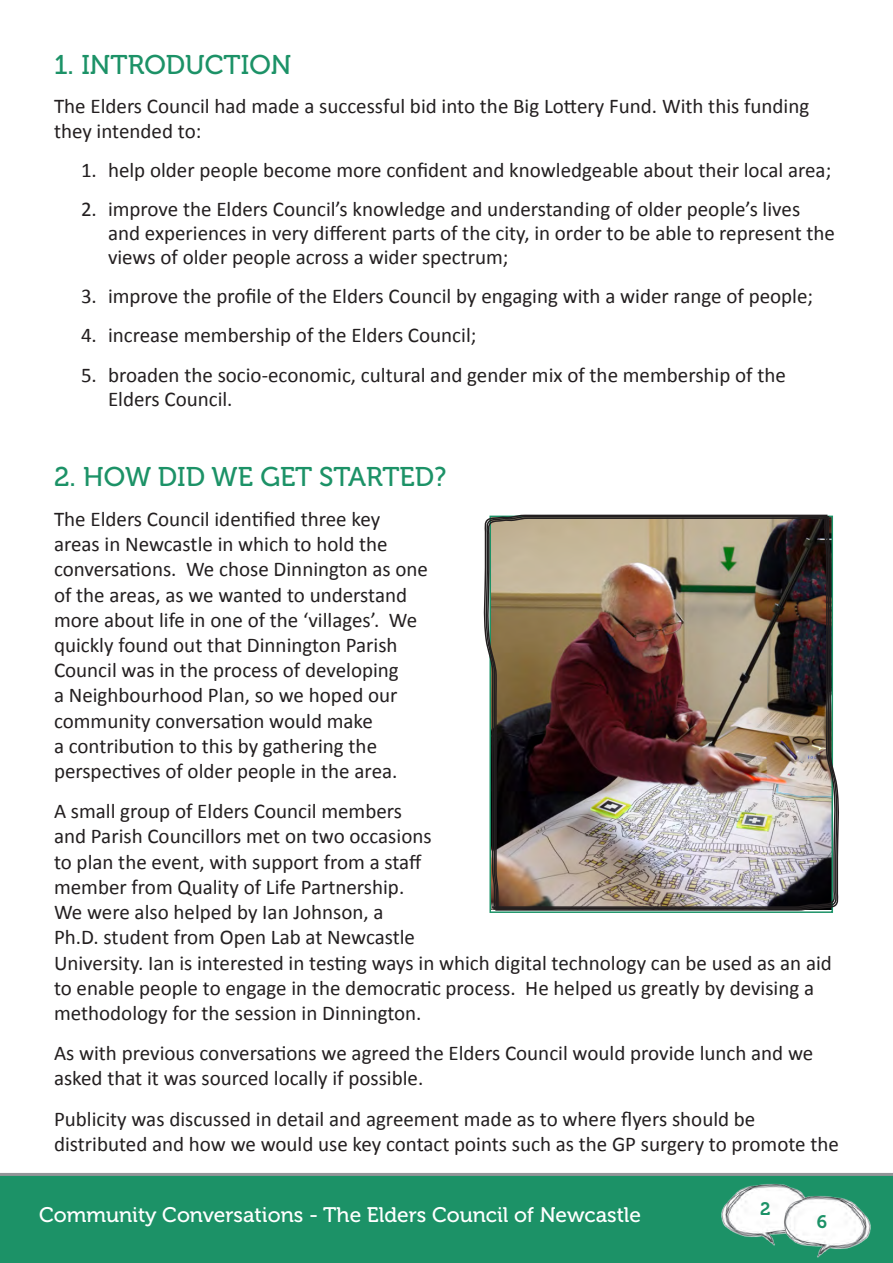
<style>
.page{position:relative;width:893px;height:1263px;background:#fff}
.page>*{position:absolute;margin:0;border:0;box-sizing:border-box;transform-origin:0 0}
.List_Paragraph{font:27px "Museo 500";color:#1c9267}
.List_Paragraph-2{font:21px/25.2px "Calibri";color:#231f20}
.t1{font:21px "Museo 500";color:#fff}
.t2{font:18px "Museo 700";color:#1c9267}
</style>
<div class="page">
<div style="left:0;top:1174px;width:893px;height:89px;background:#1c9267"></div>
<img style="left:721px;top:1183px;width:82px;height:63px">
<img style="left:783px;top:1193px;width:88px;height:64px">
<hr style="left:0;top:1173px;width:893px;height:3px;background:#939598">
<svg style="left:492px;top:516px;width:347px;height:394px"></svg>
<img style="left:484px;top:515px;width:347px;height:394px">
<p class="List_Paragraph" style="left:54px;top:50px;width:239px">1. INTRODUCTION</p>
<p class="List_Paragraph-2" style="left:54px;top:94px;width:757px;line-height:24.2px">The Elders Council had made a successful bid into the Big Lottery Fund. With this funding they intended to:</p>
<p class="List_Paragraph-2" style="left:81px;top:157px;width:752px">1. help older people become more confident and knowledgeable about their local area;</p>
<p class="List_Paragraph-2" style="left:108px;top:197px;width:728px;line-height:24.2px;text-indent:-27px">2. improve the Elders Council’s knowledge and understanding of older people’s lives and experiences in very different parts of the city, in order to be able to represent the views of older people across a wider spectrum;</p>
<p class="List_Paragraph-2" style="left:81px;top:284px;width:734px">3. improve the profile of the Elders Council by engaging with a wider range of people;</p>
<p class="List_Paragraph-2" style="left:81px;top:323px;width:397px">4. increase membership of the Elders Council;</p>
<p class="List_Paragraph-2" style="left:108px;top:363px;width:679px;line-height:24.2px;text-indent:-27px">5. broaden the socio-economic, cultural and gender mix of the membership of the<br>Elders Council.</p>
<p class="List_Paragraph" style="left:54px;top:462px;width:394px">2. HOW DID WE GET STARTED?</p>
<p class="List_Paragraph-2" style="left:54px;top:506px;width:376px">The Elders Council identified three key areas in Newcastle in which to hold the conversations. We chose Dinnington as one of the areas, as we wanted to understand more about life in one of the ‘villages’. We quickly found out that Dinnington Parish Council was in the process of developing<br>a Neighbourhood Plan, so we hoped our community conversation would make<br>a contribution to this by gathering the perspectives of older people in the area.</p>
<p class="List_Paragraph-2" style="left:54px;top:799px;width:779px">A small group of Elders Council members<br>and Parish Councillors met on two occasions<br>to plan the event, with support from a staff<br>member from Quality of Life Partnership.<br>We were also helped by Ian Johnson, a<br>Ph.D. student from Open Lab at Newcastle<br>University. Ian is interested in testing ways in which digital technology can be used as an aid to enable people to engage in the democratic process. He helped us greatly by devising a methodology for the session in Dinnington.</p>
<p class="List_Paragraph-2" style="left:54px;top:1040px;width:761px">As with previous conversations we agreed the Elders Council would provide lunch and we asked that it was sourced locally if possible.</p>
<p class="List_Paragraph-2" style="left:54px;top:1106px;width:786px">Publicity was discussed in detail and agreement made as to where flyers should be distributed and how we would use key contact points such as the GP surgery to promote the</p>
<p class="t2" style="left:760px;top:1199px;width:12px">2</p>
<p class="t1" style="left:39px;top:1203px;width:604px">Community Conversations - The Elders Council of Newcastle</p>
<p class="t2" style="left:817px;top:1212px;width:12px">6</p>
</div>
